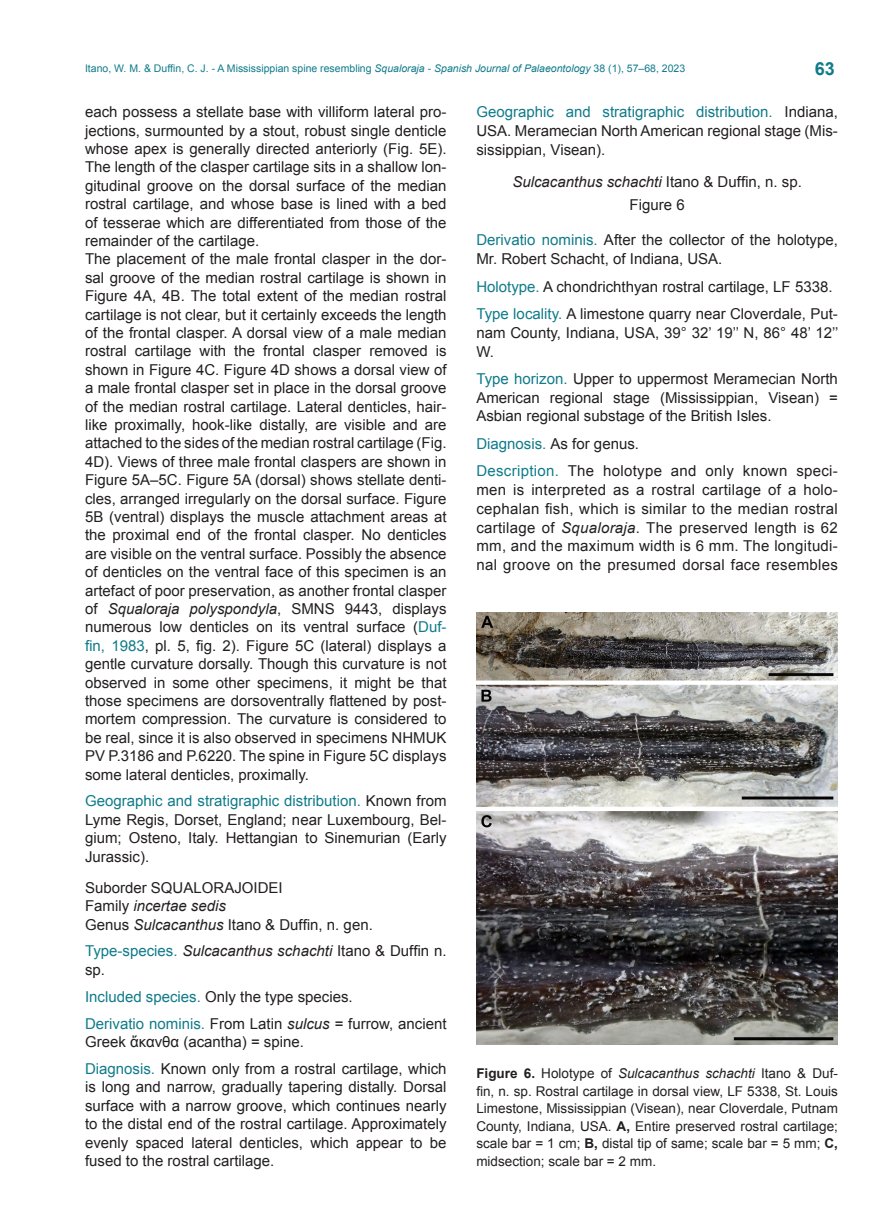
<style>
.page{position:relative;width:889px;height:1217px;background:#fff}
.page>*{position:absolute;margin:0;border:0;box-sizing:border-box;transform-origin:0 0}
.t1{font:700 18px "Arial";color:#107b8a}
.Sistematica{font:15px/18.5px "Arial";color:#231f20;text-align:justify}
.Texto_ingles{font:15px/18.5px "Arial";color:#231f20;text-align:justify}
.Sistematica-2{font:italic 15px/18.5px "Arial";color:#231f20}
.Especie{font:italic 15px "Arial";color:#231f20}
.Especie-2{font:15px "Arial";color:#231f20}
.Texto_ingles-2{font:italic 15px "Arial";color:#231f20}
.Especie_figuras{font:15px "Arial";color:#231f20}
.Pies_de_figura_ingle{font:13.5px/17.5px "Arial";color:#231f20;text-align:justify}
.t2{font:10.5px "Arial";color:#107b8a}
.s1{font-style:italic}
.s2{color:#107b8a}
.s3{font-style:normal}
.s4{font-style:normal;color:#107b8a}
.s5{font-weight:700}
</style>
<div class="page">
<img style="left:476px;top:612px;width:362px;height:432px">
<p class="t2" style="left:85px;top:62px;width:601px">Itano, W. M. &amp; Duffin, C. J. - A Mississippian spine resembling <span class="s1">Squaloraja</span> - <span class="s1">Spanish Journal of Palaeontology</span> 38 (1), 57–68, 2023</p>
<p class="t1" style="left:815px;top:57px;width:22px">63</p>
<p class="Sistematica" style="left:85px;top:103px;width:363px">each possess a stellate base with villiform lateral pro&shy;jections, surmounted by a stout, robust single denticle whose apex is generally directed anteriorly (Fig. 5E).<br>The length of the clasper cartilage sits in a shallow lon&shy;gitudinal groove on the dorsal surface of the median rostral cartilage, and whose base is lined with a bed of tesserae which are differentiated from those of the remainder of the cartilage.</p>
<p class="Texto_ingles" style="left:85px;top:250px;width:363px">The placement of the male frontal clasper in the dor&shy;sal groove of the median rostral cartilage is shown in Figure 4A, 4B. The total extent of the median rostral cartilage is not clear, but it certainly exceeds the length of the frontal clasper. A dorsal view of a male median rostral cartilage with the frontal clasper removed is shown in Figure 4C. Figure 4D shows a dorsal view of a male frontal clasper set in place in the dorsal groove of the median rostral cartilage. Lateral denticles, hair&shy;like proximally, hook-like distally, are visible and are attached to the sides of the median rostral cartilage (Fig.<br>4D). Views of three male frontal claspers are shown in Figure 5A–5C. Figure 5A (dorsal) shows stellate denti&shy;cles, arranged irregularly on the dorsal surface. Figure 5B (ventral) displays the muscle attachment areas at the proximal end of the frontal clasper. No denticles are visible on the ventral surface. Possibly the absence of denticles on the ventral face of this specimen is an artefact of poor preservation, as another frontal clasper of <span class="s1">Squaloraja polyspondyla</span>, SMNS 9443, displays numerous low denticles on its ventral surface (<span class="s2">Duf&shy;fin, 1983</span>, pl. 5, fig. 2). Figure 5C (lateral) displays a gentle curvature dorsally. Though this curvature is not observed in some other specimens, it might be that those specimens are dorsoventrally flattened by post&shy;mortem compression. The curvature is considered to be real, since it is also observed in specimens NHMUK PV P.3186 and P.6220. The spine in Figure 5C displays some lateral denticles, proximally.</p>
<p class="Sistematica" style="left:85px;top:791px;width:363px"><span class="s2">Geographic and stratigraphic distribution.</span> Known from Lyme Regis, Dorset, England; near Luxembourg, Bel&shy;gium; Osteno, Italy. Hettangian to Sinemurian (Early Jurassic).</p>
<p class="Especie-2" style="left:85px;top:877px;width:199px">Suborder SQUALORAJOIDEI</p>
<p class="Texto_ingles-2" style="left:85px;top:895px;width:142px"><span class="s3">Family</span> incertae sedis</p>
<p class="Texto_ingles" style="left:85px;top:915px;width:289px">Genus <span class="s1">Sulcacanthus</span> Itano &amp; Duffin, n. gen.</p>
<p class="Sistematica-2" style="left:85px;top:941px;width:363px"><span class="s4">Type-species.</span> Sulcacanthus schachti <span class="s3">Itano &amp; Duffin n. sp.</span></p>
<p class="Sistematica" style="left:85px;top:987px;width:269px"><span class="s2">Included species.</span> Only the type species.</p>
<p class="Sistematica" style="left:85px;top:1014px;width:363px"><span class="s2">Derivatio nominis.</span> From Latin <span class="s1">sulcus</span> = furrow, ancient<br>Greek ἄκανθα (acantha) = spine.</p>
<p class="Sistematica" style="left:85px;top:1059px;width:363px"><span class="s2">Diagnosis.</span> Known only from a rostral cartilage, which is long and narrow, gradually tapering distally. Dorsal surface with a narrow groove, which continues nearly to the distal end of the rostral cartilage. Approximately evenly spaced lateral denticles, which appear to be fused to the rostral cartilage.</p>
<p class="Sistematica" style="left:476px;top:103px;width:363px"><span class="s2">Geographic and stratigraphic distribution.</span> Indiana, USA. Meramecian North American regional stage (Mis&shy;sissippian, Visean).</p>
<p class="Especie" style="left:512px;top:171px;width:291px">Sulcacanthus schachti <span class="s3">Itano &amp; Duffin, n. sp.</span></p>
<p class="Especie_figuras" style="left:629px;top:194px;width:57px">Figure 6</p>
<p class="Sistematica" style="left:476px;top:231px;width:363px"><span class="s2">Derivatio nominis.</span> After the collector of the holotype,<br>Mr. Robert Schacht, of Indiana, USA.</p>
<p class="Sistematica" style="left:476px;top:277px;width:358px"><span class="s2">Holotype.</span> A chondrichthyan rostral cartilage, LF 5338.</p>
<p class="Sistematica" style="left:476px;top:304px;width:363px"><span class="s2">Type locality.</span> A limestone quarry near Cloverdale, Put&shy;nam County, Indiana, USA, 39° 32’ 19’’ N, 86° 48’ 12’’ W.</p>
<p class="Sistematica" style="left:476px;top:369px;width:363px"><span class="s2">Type horizon.</span> Upper to uppermost Meramecian North American regional stage (Mississippian, Visean) = Asbian regional substage of the British Isles.</p>
<p class="Sistematica" style="left:476px;top:434px;width:164px"><span class="s2">Diagnosis.</span> As for genus.</p>
<p class="Sistematica" style="left:476px;top:461px;width:363px"><span class="s2">Description.</span> The holotype and only known speci&shy;men is interpreted as a rostral cartilage of a holo&shy;cephalan fish, which is similar to the median rostral cartilage of <span class="s1">Squaloraja</span>. The preserved length is 62 mm, and the maximum width is 6 mm. The longitudi&shy;nal groove on the presumed dorsal face resembles</p>
<p class="Pies_de_figura_ingle" style="left:476px;top:1064px;width:363px"><span class="s5">Figure 6.</span> Holotype of <span class="s1">Sulcacanthus schachti</span> Itano &amp; Duf&shy;fin, n. sp. Rostral cartilage in dorsal view, LF 5338, St. Louis Limestone, Mississippian (Visean), near Cloverdale, Putnam County, Indiana, USA. <span class="s5">A,</span> Entire preserved rostral cartilage; scale bar = 1 cm; <span class="s5">B,</span> distal tip of same; scale bar = 5 mm; <span class="s5">C, </span>midsection; scale bar = 2 mm.</p>
</div>
